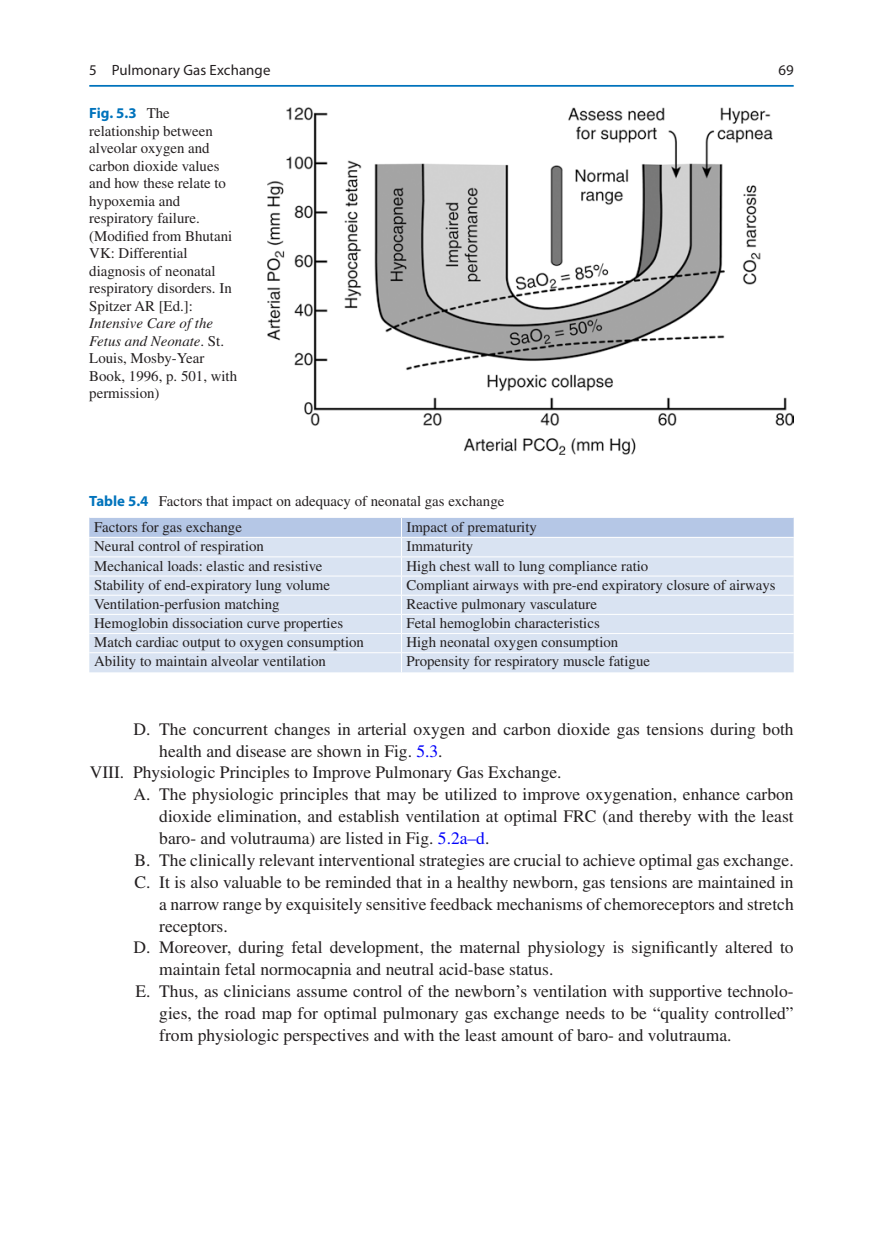
<style>
.page{position:relative;width:883px;height:1260px;background:#fff}
.page>*{position:absolute;margin:0;border:0;box-sizing:border-box;transform-origin:0 0}
.t1{font:17.5px "Times LT Std";color:#231f20}
.t2{font:14.88px/17.5px "Times LT Std";color:#231f20}
.t3{font:14.88px "Myriad Pro Regular 3";letter-spacing:.005em;color:#231f20}
.t4{font:700 14.88px "Myriad Pro";color:#0073bc}
.t5{font:14.88px "Myriad Pro";color:#231f20}
.s1{font-family:"Times LT Std";font-weight:400;color:#231f20}
.s2{font-style:italic}
.s3{font-family:"Myriad Pro";font-weight:700;color:#0073bc}
.s4{color:#0000fa}
</style>
<div class="page">
<img style="left:268px;top:107px;width:526px;height:348px">
<svg style="left:89px;top:517px;width:705px;height:155px;background:#d6e1f1"></svg>
<hr style="left:89px;top:85px;width:705px;height:2px;background:#0073bc">
<p class="t3" style="left:89px;top:61px;width:183px">5 Pulmonary Gas Exchange</p>
<p class="t4" style="left:89px;top:104px;width:82px">Fig. 5.3 <span class="s1">The</span></p>
<p class="t2" style="left:89px;top:122px;width:144px">relationship between alveolar oxygen and carbon dioxide values and how these relate to hypoxemia and respiratory failure. (Modified from Bhutani<br>VK: Differential diagnosis of neonatal respiratory disorders. In<br>Spitzer AR [Ed.]:</p>
<p class="t2" style="left:89px;top:314px;width:149px"><span class="s2">Intensive Care of the<br>Fetus and Neonate</span>. St.<br>Louis, Mosby-Year<br>Book, 1996, p. 501, with permission)</p>
<p class="t2" style="left:94px;top:489px;width:412px;line-height:25.2px;text-indent:-5px"><span class="s3">Table 5.4</span> Factors that impact on adequacy of neonatal gas exchange<br>Factors for gas exchange</p>
<p class="t2" style="left:406px;top:518px;width:132px">Impact of prematurity</p>
<p class="t5" style="left:779px;top:61px;width:17px">69</p>
<p class="t2" style="left:94px;top:538px;width:171px">Neural control of respiration</p>
<p class="t2" style="left:406px;top:538px;width:68px">Immaturity</p>
<p class="t2" style="left:94px;top:557px;width:230px">Mechanical loads: elastic and resistive</p>
<p class="t2" style="left:406px;top:557px;width:243px">High chest wall to lung compliance ratio</p>
<p class="t2" style="left:94px;top:576px;width:237px">Stability of end-expiratory lung volume</p>
<p class="t2" style="left:406px;top:576px;width:371px">Compliant airways with pre-end expiratory closure of airways</p>
<p class="t2" style="left:94px;top:595px;width:187px">Ventilation-perfusion matching</p>
<p class="t2" style="left:406px;top:595px;width:192px">Reactive pulmonary vasculature</p>
<p class="t2" style="left:94px;top:614px;width:250px">Hemoglobin dissociation curve properties</p>
<p class="t2" style="left:406px;top:614px;width:195px">Fetal hemoglobin characteristics</p>
<p class="t2" style="left:94px;top:634px;width:271px">Match cardiac output to oxygen consumption</p>
<p class="t2" style="left:406px;top:634px;width:213px">High neonatal oxygen consumption</p>
<p class="t2" style="left:94px;top:653px;width:233px">Ability to maintain alveolar ventilation</p>
<p class="t2" style="left:406px;top:653px;width:245px">Propensity for respiratory muscle fatigue</p>
<p class="t1" style="left:134px;top:719px;width:662px">D. The concurrent changes in arterial oxygen and carbon dioxide gas tensions during both</p>
<p class="t1" style="left:159px;top:741px;width:285px">health and disease are shown in Fig. <span class="s4">5.3</span>.</p>
<p class="t1" style="left:90px;top:763px;width:473px">VIII. Physiologic Principles to Improve Pulmonary Gas Exchange.</p>
<p class="t1" style="left:134px;top:785px;width:662px">A. The physiologic principles that may be utilized to improve oxygenation, enhance carbon</p>
<p class="t1" style="left:159px;top:807px;width:636px">dioxide elimination, and establish ventilation at optimal FRC (and thereby with the least</p>
<p class="t1" style="left:159px;top:828px;width:332px">baro- and volutrauma) are listed in Fig. <span class="s4">5.2a–d</span>.</p>
<p class="t1" style="left:134px;top:850px;width:661px">B. The clinically relevant interventional strategies are crucial to achieve optimal gas exchange.</p>
<p class="t1" style="left:134px;top:872px;width:661px">C. It is also valuable to be reminded that in a healthy newborn, gas tensions are maintained in</p>
<p class="t1" style="left:159px;top:894px;width:636px">a narrow range by exquisitely sensitive feedback mechanisms of chemoreceptors and stretch</p>
<p class="t1" style="left:159px;top:916px;width:70px">receptors.</p>
<p class="t1" style="left:134px;top:938px;width:662px">D. Moreover, during fetal development, the maternal physiology is significantly altered to</p>
<p class="t1" style="left:159px;top:960px;width:396px">maintain fetal normocapnia and neutral acid-base status.</p>
<p class="t1" style="left:135px;top:982px;width:660px">E. Thus, as clinicians assume control of the newborn’s ventilation with supportive technolo-</p>
<p class="t1" style="left:159px;top:1003px;width:636px">gies, the road map for optimal pulmonary gas exchange needs to be “quality controlled”</p>
<p class="t1" style="left:159px;top:1025px;width:574px">from physiologic perspectives and with the least amount of baro- and volutrauma.</p>
</div>
